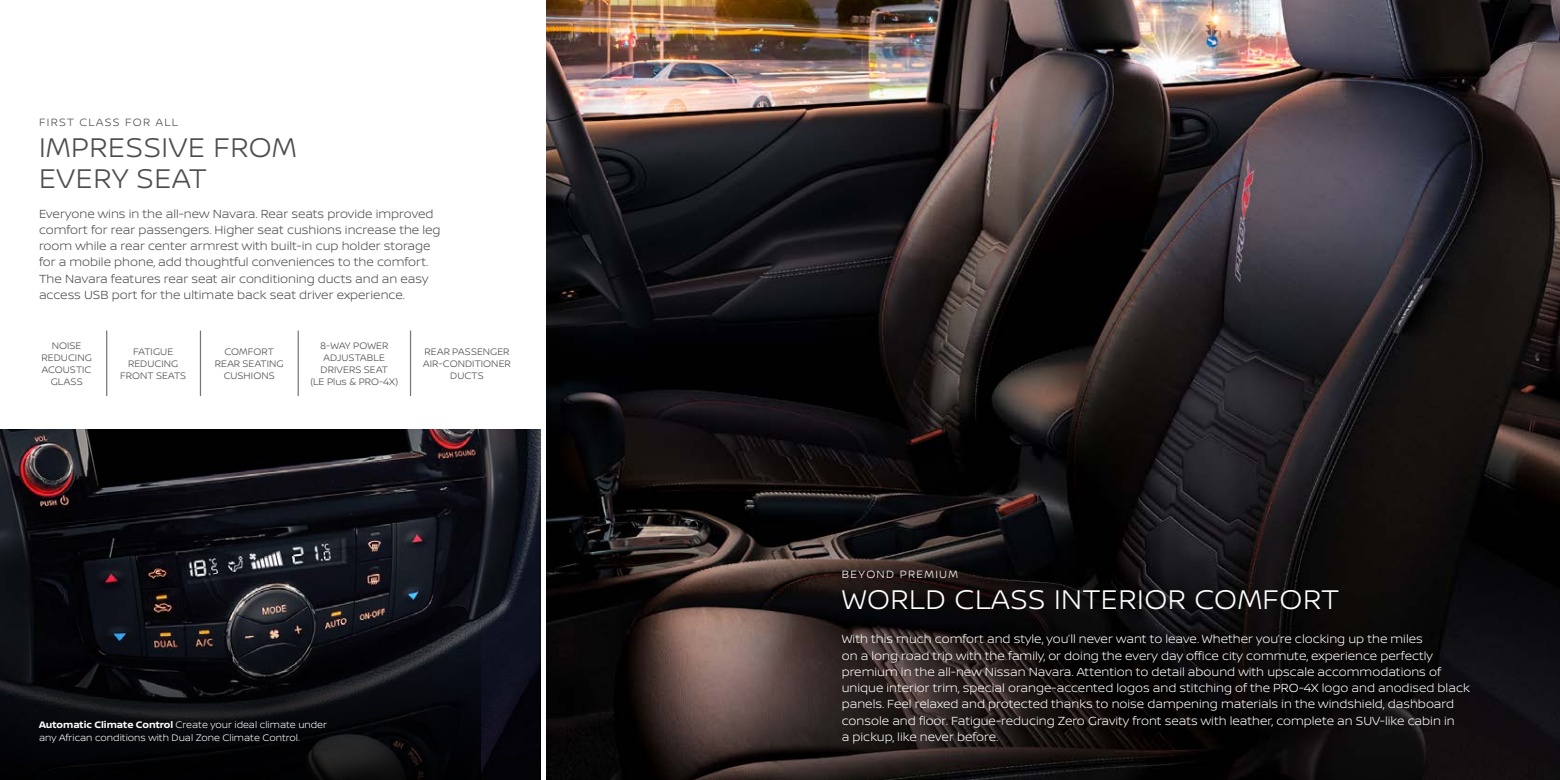
<style>
.page{position:relative;width:1560px;height:780px;background:#fff}
.page>*{position:absolute;margin:0;border:0;box-sizing:border-box;transform-origin:0 0}
.t1{font:300 28.75px "Nissan Brand";letter-spacing:.02em;color:#fff}
.t2{font:300 28.75px/31.2px "Nissan Brand";letter-spacing:.02em;color:#4d4d4f}
.t3{font:300 12.5px/16.2px "Nissan Brand";color:#fff}
.t4{font:300 12.5px/16.2px "Nissan Brand";color:#4d4d4f}
.t5{font:300 11.25px "Nissan Brand";letter-spacing:.12em;color:#4d4d4f}
.t6{font:300 11.25px "Nissan Brand";letter-spacing:.12em;color:#fff}
.t7{font:300 10px/11.9px "Nissan Brand";letter-spacing:.005em;color:#4d4d4f;text-align:center}
.t8{font:300 10px/12.5px "Nissan Brand";color:#fff}
.s1{font-weight:700}
</style>
<div class="page">
<img style="left:546px;top:0;width:1013px;height:780px">
<img style="left:0;top:429px;width:541px;height:351px">
<svg style="left:0;top:624px;width:480px;height:156px;background:#0c0c10"></svg>
<hr style="left:106px;top:330px;width:1px;height:66px;background:#77787b">
<hr style="left:200px;top:330px;width:1px;height:66px;background:#77787b">
<hr style="left:297px;top:330px;width:2px;height:66px;background:#77787b">
<hr style="left:410px;top:330px;width:1px;height:66px;background:#77787b">
<p class="t5" style="left:39px;top:114px;width:140px">FIRST CLASS FOR ALL</p>
<h1 class="t2" style="left:39px;top:130px;width:259px">IMPRESSIVE FROM<br>EVERY SEAT</h1>
<p class="t4" style="left:39px;top:205px;width:403px">Everyone wins in the all-new Navara. Rear seats provide improved comfort for rear passengers. Higher seat cushions increase the leg room while a rear center armrest with built-in cup holder storage for a mobile phone, add thoughtful conveniences to the comfort.<br>The Navara features rear seat air conditioning ducts and an easy access USB port for the ultimate back seat driver experience.</p>
<p class="t7" style="left:42px;top:339px;width:52px">NOISE<br>REDUCING<br>ACOUSTIC<br>GLASS</p>
<p class="t7" style="left:120px;top:345px;width:68px">FATIGUE<br>REDUCING<br>FRONT SEATS</p>
<p class="t7" style="left:215px;top:345px;width:70px">COMFORT<br>REAR SEATING<br>CUSHIONS</p>
<p class="t7" style="left:310px;top:339px;width:89px">8-WAY POWER<br>ADJUSTABLE<br>DRIVERS SEAT<br>(LE Plus &amp; PRO-4X)</p>
<p class="t7" style="left:423px;top:345px;width:89px">REAR PASSENGER<br>AIR-CONDITIONER<br>DUCTS</p>
<p class="t8" style="left:39px;top:718px;width:289px"><span class="s1">Automatic Climate Control</span> Create your ideal climate under any African conditions with Dual Zone Climate Control.</p>
<p class="t6" style="left:841px;top:566px;width:118px">BEYOND PREMIUM</p>
<h1 class="t1" style="left:841px;top:578px;width:498px">WORLD CLASS INTERIOR COMFORT</h1>
<p class="t3" style="left:841px;top:630px;width:629px">With this much comfort and style, you’ll never want to leave. Whether you’re clocking up the miles<br>on a long road trip with the family, or doing the every day office city commute, experience perfectly premium in the all-new Nissan Navara. Attention to detail abound with upscale accommodations of unique interior trim, special orange-accented logos and stitching of the PRO-4X logo and anodised black panels. Feel relaxed and protected thanks to noise dampening materials in the windshield, dashboard console and floor. Fatigue-reducing Zero Gravity front seats with leather, complete an SUV-like cabin in<br>a pickup, like never before.</p>
</div>
